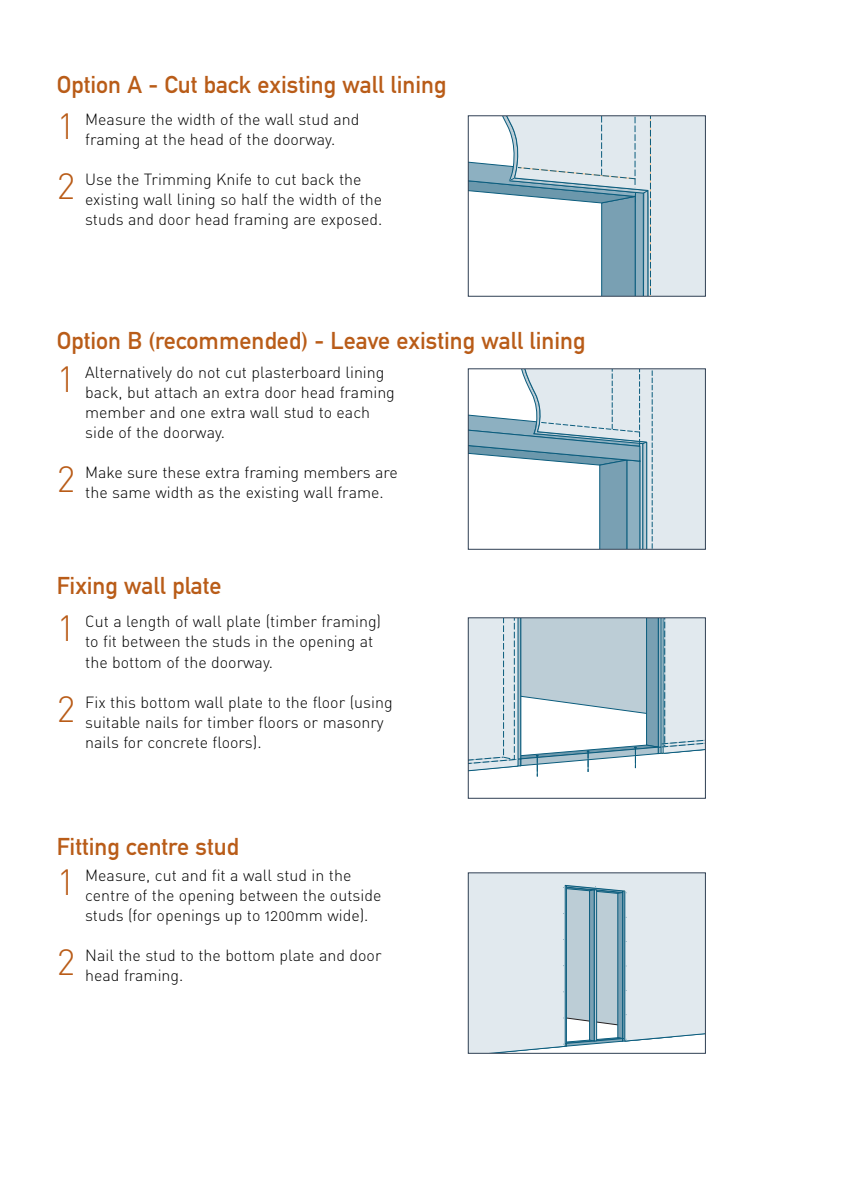
<style>
.page{position:relative;width:842px;height:1191px;background:#fff}
.page>*{position:absolute;margin:0;border:0;box-sizing:border-box;transform-origin:0 0}
.t1{font:300 36px "DIN";color:#b95c18}
.t2{font:24px "DIN Mittelschrift";color:#b95c18}
.t3{font:16px/20px "DIN Light Alternate";color:#000}
</style>
<div class="page">
<svg style="left:470px;top:117px;width:234px;height:178px"></svg>
<div style="left:468px;top:115px;width:238px;height:182px;border:1px solid #2f3f53"></div>
<svg style="left:470px;top:370px;width:234px;height:178px"></svg>
<div style="left:468px;top:368px;width:238px;height:182px;border:1px solid #2f3f53"></div>
<svg style="left:470px;top:619px;width:234px;height:158px"></svg>
<div style="left:468px;top:617px;width:238px;height:181px;border:1px solid #2f3f53"></div>
<div style="left:470px;top:874px;width:234px;height:177px;background:#e1e9ee"></div>
<svg style="left:495px;top:874px;width:181px;height:177px"></svg>
<div style="left:468px;top:872px;width:238px;height:181px;border:1px solid #2f3f53"></div>
<h2 class="t2" style="left:57px;top:75px;width:391px">Option A - Cut back existing wall lining</h2>
<h1 class="t1" style="left:57px;top:106px;width:20px">1</h1>
<p class="t3" style="left:85px;top:110px;width:276px">Measure the width of the wall stud and framing at the head of the doorway.</p>
<h1 class="t1" style="left:57px;top:166px;width:20px">2</h1>
<p class="t3" style="left:85px;top:170px;width:299px">Use the Trimming Knife to cut back the existing wall lining so half the width of the studs and door head framing are exposed.</p>
<h2 class="t2" style="left:57px;top:332px;width:530px">Option B (recommended) - Leave existing wall lining</h2>
<h1 class="t1" style="left:57px;top:358px;width:20px">1</h1>
<p class="t3" style="left:85px;top:362px;width:311px">Alternatively do not cut plasterboard lining back, but attach an extra door head framing member and one extra wall stud to each side of the doorway.</p>
<h1 class="t1" style="left:57px;top:458px;width:20px">2</h1>
<p class="t3" style="left:85px;top:462px;width:314px">Make sure these extra framing members are the same width as the existing wall frame.</p>
<h2 class="t2" style="left:57px;top:577px;width:166px">Fixing wall plate</h2>
<h1 class="t1" style="left:57px;top:608px;width:20px">1</h1>
<p class="t3" style="left:85px;top:612px;width:297px">Cut a length of wall plate (timber framing) to fit between the studs in the opening at the bottom of the doorway.</p>
<h1 class="t1" style="left:57px;top:688px;width:20px">2</h1>
<p class="t3" style="left:85px;top:692px;width:309px">Fix this bottom wall plate to the floor (using suitable nails for timber floors or masonry nails for concrete floors).</p>
<h2 class="t2" style="left:57px;top:838px;width:184px">Fitting centre stud</h2>
<h1 class="t1" style="left:57px;top:861px;width:20px">1</h1>
<p class="t3" style="left:85px;top:865px;width:298px">Measure, cut and fit a wall stud in the centre of the opening between the outside studs (for openings up to 1200mm wide).</p>
<h1 class="t1" style="left:57px;top:941px;width:20px">2</h1>
<p class="t3" style="left:85px;top:945px;width:298px">Nail the stud to the bottom plate and door head framing.</p>
</div>
